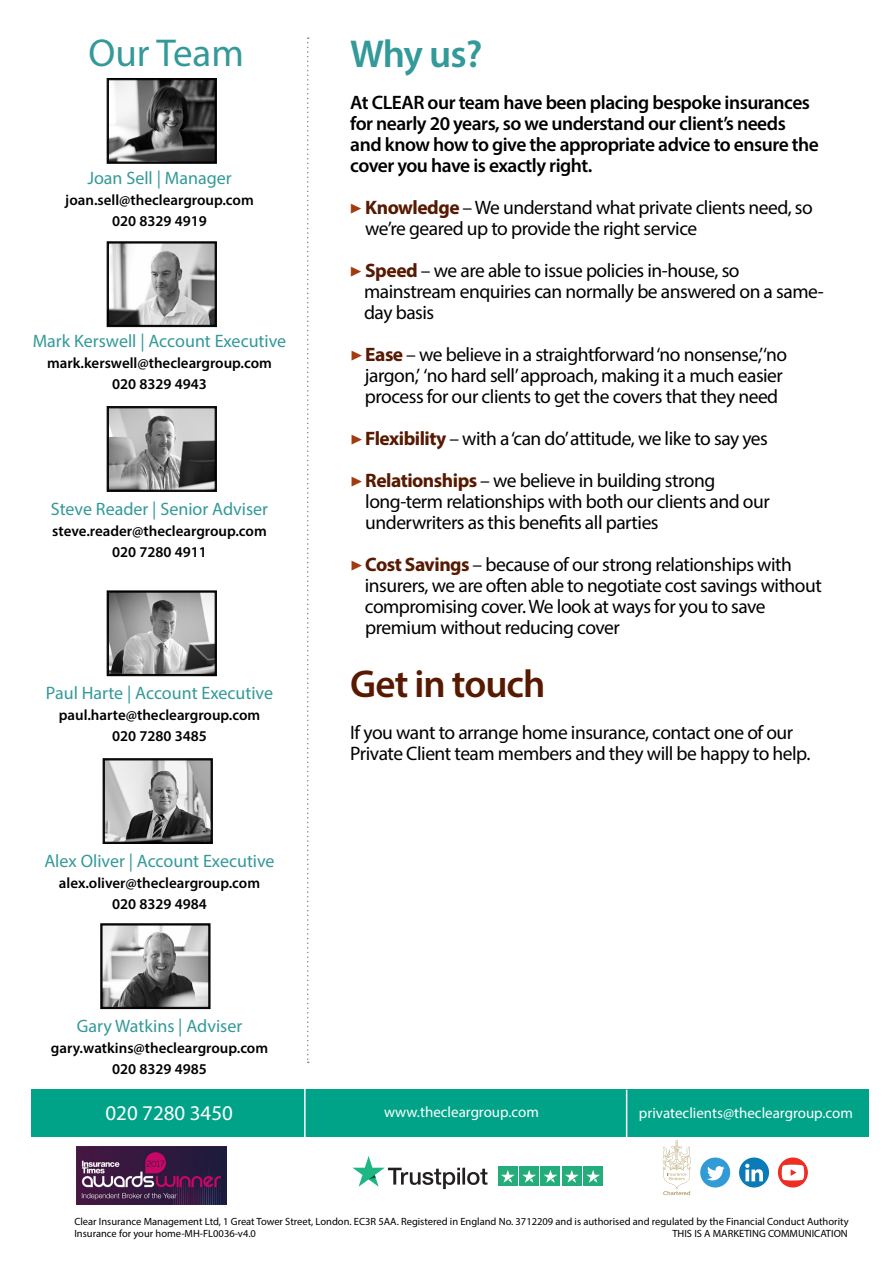
<style>
.page{position:relative;width:893px;height:1263px;background:#fff}
.page>*{position:absolute;margin:0;border:0;box-sizing:border-box;transform-origin:0 0}
.t1{font:600 39px "Myriad Pro";letter-spacing:-.025em;color:#571900}
.Paragraph_Style_1{font:39px "Myriad Pro";color:#399}
.t2{font:600 39px "Myriad Pro";color:#399}
.t3{font:21px "Myriad Pro";color:#fff}
.t4{font:19.5px/21px "Myriad Pro";letter-spacing:-.025em;color:#000}
.t5{font:600 19.5px/21px "Myriad Pro";letter-spacing:-.025em;color:#000}
.Paragraph_Style_1-2{font:18px "Myriad Pro";color:#399}
.Paragraph_Style_1-3{font:600 15px/21px "Myriad Pro";color:#000;text-align:center}
.t6{font:15px "Myriad Pro";color:#fff}
.t7{font:10.5px "Myriad Pro";color:#000}
.s1{font-family:"Minion Pro";font-size:21px;color:#a33a10}
.s2{font-weight:700;color:#571900}
</style>
<div class="page">
<svg style="left:307px;top:37px;width:2px;height:1026px"></svg>
<svg style="left:107px;top:78px;width:110px;height:86px"></svg>
<div style="left:108px;top:79px;width:108px;height:84px;border:1px solid #000"></div>
<div style="left:108px;top:80px;width:107px;height:82px;border:1px solid #000"></div>
<svg style="left:107px;top:242px;width:110px;height:85px"></svg>
<div style="left:108px;top:242px;width:108px;height:84px;border:1px solid #000"></div>
<div style="left:108px;top:243px;width:107px;height:82px;border:1px solid #000"></div>
<svg style="left:107px;top:406px;width:110px;height:86px;background:#909090"></svg>
<div style="left:108px;top:407px;width:108px;height:84px;border:1px solid #000"></div>
<div style="left:108px;top:408px;width:107px;height:82px;border:1px solid #000"></div>
<div style="left:32px;top:1090px;width:837px;height:47px;background:#00a388"></div>
<hr style="left:304px;top:1089px;width:2px;height:53px;background:#fff">
<hr style="left:626px;top:1090px;width:1px;height:47px;background:#fff">
<svg style="left:107px;top:591px;width:110px;height:85px;background:#989898"></svg>
<div style="left:108px;top:591px;width:108px;height:84px;border:1px solid #000"></div>
<div style="left:108px;top:592px;width:107px;height:82px;border:1px solid #000"></div>
<svg style="left:352px;top:1156px;width:135px;height:33px"></svg>
<div style="left:498px;top:1166px;width:20px;height:20px;background:#22ad7a"></div>
<div style="left:519px;top:1166px;width:20px;height:20px;background:#22ad7a"></div>
<div style="left:541px;top:1166px;width:19px;height:20px;background:#22ad7a"></div>
<div style="left:562px;top:1166px;width:20px;height:20px;background:#22ad7a"></div>
<div style="left:583px;top:1166px;width:20px;height:20px;background:#22ad7a"></div>
<svg style="left:501px;top:1170px;width:14px;height:13px"></svg>
<svg style="left:522px;top:1170px;width:14px;height:13px"></svg>
<svg style="left:544px;top:1170px;width:13px;height:13px"></svg>
<svg style="left:565px;top:1170px;width:14px;height:13px"></svg>
<svg style="left:586px;top:1170px;width:14px;height:13px"></svg>
<img style="left:76px;top:1146px;width:150px;height:58px">
<svg style="left:778px;top:1157px;width:30px;height:30px"></svg>
<svg style="left:782px;top:1165px;width:22px;height:15px"></svg>
<div style="left:739px;top:1157px;width:30px;height:30px;background:#0a7bb6;border-radius:15px"></div>
<svg style="left:745px;top:1164px;width:18px;height:17px"></svg>
<div style="left:700px;top:1157px;width:30px;height:30px;background:#329ad5;border-radius:50%"></div>
<svg style="left:707px;top:1166px;width:17px;height:14px"></svg>
<svg style="left:662px;top:1140px;width:29px;height:55px"></svg>
<svg style="left:103px;top:758px;width:110px;height:86px;background:#9c9c9c"></svg>
<div style="left:104px;top:759px;width:108px;height:84px;border:1px solid #000"></div>
<div style="left:104px;top:760px;width:107px;height:82px;border:1px solid #000"></div>
<svg style="left:101px;top:923px;width:109px;height:86px"></svg>
<div style="left:101px;top:924px;width:109px;height:84px;border:1px solid #000"></div>
<div style="left:102px;top:925px;width:107px;height:82px;border:1px solid #000"></div>
<p class="Paragraph_Style_1" style="left:88px;top:29px;width:157px">Our Team</p>
<p class="t2" style="left:350px;top:29px;width:134px">Why us?</p>
<p class="t5" style="left:350px;top:91px;width:470px">At CLEAR our team have been placing bespoke insurances for nearly 20 years, so we understand our client’s needs and know how to give the appropriate advice to ensure the cover you have is exactly right.</p>
<p class="t4" style="left:365px;top:196px;width:449px;text-indent:-16px"><span class="s1">▶</span> <span class="s2">Knowledge</span> – We understand what private clients need, so we’re geared up to provide the right service</p>
<p class="t4" style="left:364px;top:259px;width:461px;text-indent:-15px"><span class="s1">▶</span> <span class="s2">Speed</span> – we are able to issue policies in-house, so mainstream enquiries can normally be answered on a same&shy;day basis</p>
<p class="t4" style="left:350px;top:343px;width:438px;text-align:center"><span class="s1">▶</span><span class="s2">Ease</span> – we believe in a straightforward ‘no nonsense,’‘no jargon,’ ‘no hard sell’ approach, making it a much easier process for our clients to get the covers that they need</p>
<p class="t4" style="left:350px;top:427px;width:419px"><span class="s1">▶</span><span class="s2">Flexibility</span> – with a ‘can do’ attitude, we like to say yes</p>
<p class="t4" style="left:365px;top:469px;width:406px;text-indent:-15px"><span class="s1">▶</span><span class="s2">Relationships</span> – we believe in building strong long-term relationships with both our clients and our underwriters as this benefits all parties</p>
<p class="t4" style="left:365px;top:553px;width:459px;text-indent:-15px"><span class="s1">▶</span><span class="s2">Cost Savings</span> – because of our strong relationships with insurers, we are often able to negotiate cost savings without compromising cover. We look at ways for you to save premium without reducing cover</p>
<p class="t1" style="left:350px;top:659px;width:197px">Get in touch</p>
<p class="t4" style="left:350px;top:721px;width:462px">If you want to arrange home insurance, contact one of our<br>Private Client team members and they will be happy to help.</p>
<p class="Paragraph_Style_1-2" style="left:87px;top:167px;width:146px">Joan Sell | Manager</p>
<p class="Paragraph_Style_1-3" style="left:65px;top:189px;width:190px">joan.sell@thecleargroup.com<br>020 8329 4919</p>
<p class="Paragraph_Style_1-2" style="left:33px;top:330px;width:255px">Mark Kerswell | Account Executive</p>
<p class="Paragraph_Style_1-3" style="left:47px;top:352px;width:226px">mark.kerswell@thecleargroup.com<br>020 8329 4943</p>
<p class="Paragraph_Style_1-2" style="left:51px;top:498px;width:219px">Steve Reader | Senior Adviser</p>
<p class="Paragraph_Style_1-3" style="left:52px;top:520px;width:216px">steve.reader@thecleargroup.com<br>020 7280 4911</p>
<p class="Paragraph_Style_1-2" style="left:46px;top:682px;width:229px">Paul Harte | Account Executive</p>
<p class="Paragraph_Style_1-3" style="left:59px;top:704px;width:203px">paul.harte@thecleargroup.com<br>020 7280 3485</p>
<p class="Paragraph_Style_1-2" style="left:44px;top:850px;width:232px">Alex Oliver | Account Executive</p>
<p class="Paragraph_Style_1-3" style="left:59px;top:872px;width:203px">alex.oliver@thecleargroup.com<br>020 8329 4984</p>
<p class="Paragraph_Style_1-2" style="left:77px;top:1015px;width:167px">Gary Watkins | Adviser</p>
<p class="Paragraph_Style_1-3" style="left:51px;top:1037px;width:219px">gary.watkins@thecleargroup.com<br>020 8329 4985</p>
<p class="t3" style="left:106px;top:1100px;width:129px">020 7280 3450</p>
<p class="t6" style="left:384px;top:1103px;width:156px">www.thecleargroup.com</p>
<p class="t6" style="left:639px;top:1104px;width:216px">privateclients@thecleargroup.com</p>
<p class="t7" style="left:74px;top:1215px;width:776px">Clear Insurance Management Ltd, 1 Great Tower Street, London. EC3R 5AA. Registered in England No. 3712209 and is authorised and regulated by the Financial Conduct Authority</p>
<p class="t7" style="left:74px;top:1227px;width:183px">Insurance for your home-MH-FL0036-v4.0</p>
<p class="t7" style="left:672px;top:1227px;width:177px">THIS IS A MARKETING COMMUNICATION</p>
</div>
